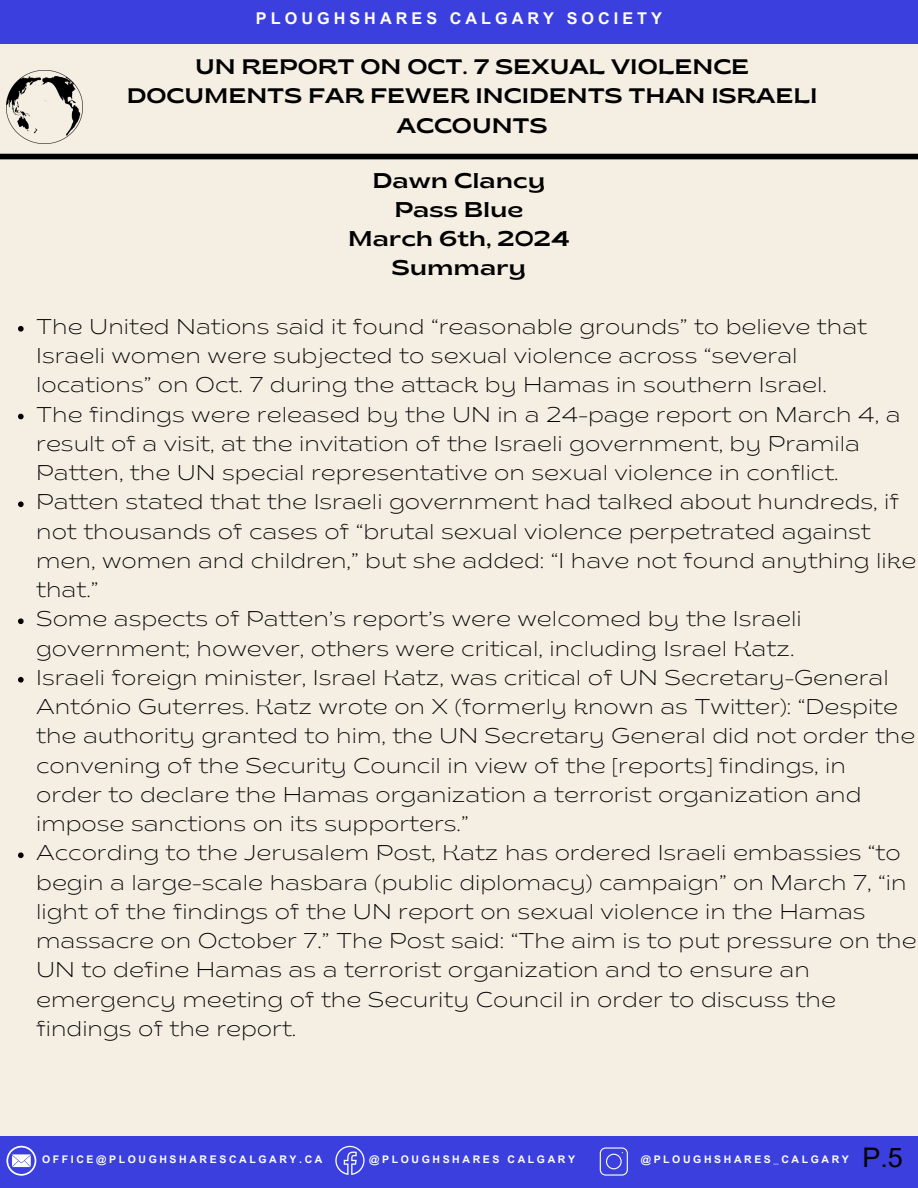
<style>
.page{position:relative;width:918px;height:1188px;background:#f4eee3}
.page>*{position:absolute;margin:0;border:0;box-sizing:border-box;transform-origin:0 0}
.t1{font:27px "Arial MT Pro";color:#000}
.t2{font:200 semi-expanded 21.3px/29.2px "Brice";color:#000}
.t3{font:semi-expanded 21.3px/29.2px "Brice";color:#000;text-align:center}
.t4{font:semi-expanded 21px/29.2px "Brice";color:#000;text-align:center}
.t5{font:700 16.2px "Arial MT Pro";letter-spacing:.245em;color:#fff}
.t6{font:700 10.5px "Arial MT Pro";letter-spacing:.25em;color:#fff}
</style>
<div class="page">
<div style="left:0;top:0;width:918px;height:44px;background:#3a3fde"></div>
<div style="left:0;top:154px;width:918px;height:5px;background:#000"></div>
<div style="left:0;top:1136px;width:918px;height:51px;background:#3a3fde"></div>
<svg style="left:6px;top:1146px;width:30px;height:30px"></svg>
<svg style="left:335px;top:1146px;width:30px;height:29px"></svg>
<svg style="left:600px;top:1147px;width:28px;height:29px"></svg>
<img style="left:6px;top:70px;width:77px;height:73px">
<svg style="left:18px;top:326px;width:6px;height:6px"></svg>
<svg style="left:18px;top:414px;width:6px;height:5px"></svg>
<svg style="left:18px;top:501px;width:6px;height:6px"></svg>
<svg style="left:18px;top:618px;width:6px;height:6px"></svg>
<svg style="left:18px;top:677px;width:6px;height:6px"></svg>
<svg style="left:18px;top:852px;width:6px;height:6px"></svg>
<p class="t5" style="left:256px;top:12px;width:408px">PLOUGHSHARES CALGARY SOCIETY</p>
<p class="t4" style="left:127px;top:54px;width:692px">UN REPORT ON OCT. 7 SEXUAL VIOLENCE<br>DOCUMENTS FAR FEWER INCIDENTS THAN ISRAELI<br>ACCOUNTS</p>
<p class="t3" style="left:348px;top:168px;width:223px">Dawn Clancy<br>Pass Blue<br>March 6th, 2024<br>Summary</p>
<p class="t2" style="left:36px;top:314px;width:882px">The United Nations said it found “reasonable grounds” to believe that Israeli women were subjected to sexual violence across “several locations” on Oct. 7 during the attack by Hamas in southern Israel.<br>The findings were released by the UN in a 24-page report on March 4, a result of a visit, at the invitation of the Israeli government, by Pramila Patten, the UN special representative on sexual violence in conflict.<br>Patten stated that the Israeli government had talked about hundreds, if not thousands of cases of “brutal sexual violence perpetrated against men, women and children,” but she added: “I have not found anything like that.”<br>Some aspects of Patten’s report’s were welcomed by the Israeli government; however, others were critical, including Israel Katz.<br>Israeli foreign minister, Israel Katz, was critical of UN Secretary-General António Guterres. Katz wrote on X (formerly known as Twitter): “Despite the authority granted to him, the UN Secretary General did not order the convening of the Security Council in view of the [reports] findings, in order to declare the Hamas organization a terrorist organization and impose sanctions on its supporters.”<br>According to the Jerusalem Post, Katz has ordered Israeli embassies “to begin a large-scale hasbara (public diplomacy) campaign” on March 7, “in light of the findings of the UN report on sexual violence in the Hamas massacre on October 7.” The Post said: “The aim is to put pressure on the UN to define Hamas as a terrorist organization and to ensure an emergency meeting of the Security Council in order to discuss the findings of the report.</p>
<p class="t6" style="left:42px;top:1155px;width:282px">OFFICE@PLOUGHSHARESCALGARY.CA</p>
<p class="t6" style="left:369px;top:1156px;width:207px">@PLOUGHSHARES CALGARY</p>
<p class="t6" style="left:641px;top:1155px;width:210px">@PLOUGHSHARES_CALGARY</p>
<p class="t1" style="left:862px;top:1148px;width:42px">P.5</p>
</div>
